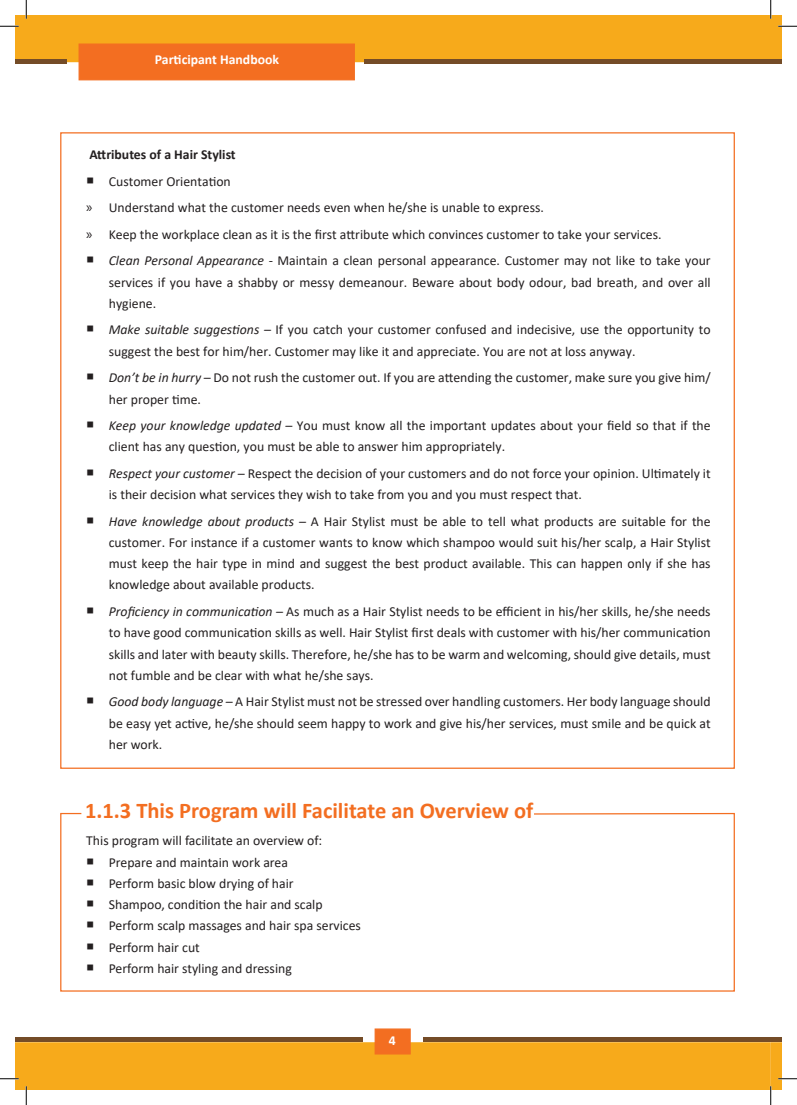
<style>
.page{position:relative;width:797px;height:1105px;background:#fff}
.page>*{position:absolute;margin:0;border:0;box-sizing:border-box;transform-origin:0 0}
.t1{font:700 22.5px "Calibri";color:#f36e21}
.t2{font:13.75px/21.2px "Calibri";color:#231f20;text-align:justify}
.t3{font:700 13.75px "Calibri";color:#231f20}
.t4{font:700 13.75px "Calibri";color:#fff}
.s1{font-family:"Myriad Pro";font-size:15px}
.s2{font-style:italic}
</style>
<div class="page">
<div style="left:16px;top:1042px;width:754px;height:47px;background:#f7aa1b"></div>
<div style="left:374px;top:1028px;width:37px;height:26px;background:#f36e21;border:1px solid #f36e21"></div>
<div style="left:79px;top:44px;width:276px;height:36px;background:#f36e21"></div>
<hr style="left:16px;top:1037px;width:346px;height:4px;background:#744c27">
<hr style="left:423px;top:1037px;width:347px;height:4px;background:#744c27">
<hr style="left:770px;top:1037px;width:11px;height:4px;background:#744c27">
<hr style="left:365px;top:60px;width:406px;height:4px;background:#744c27">
<div style="left:16px;top:59px;width:51px;height:5px;background:#744c27"></div>
<hr style="left:770px;top:60px;width:11px;height:4px;background:#744c27">
<svg style="left:60px;top:812px;width:675px;height:180px"></svg>
<svg style="left:0;top:1078px;width:19px;height:1px"></svg>
<svg style="left:25px;top:1086px;width:2px;height:19px"></svg>
<svg style="left:0;top:0;width:797px;height:62px"></svg>
<svg style="left:770px;top:1042px;width:27px;height:63px"></svg>
<svg style="left:88px;top:858px;width:5px;height:6px"></svg>
<svg style="left:88px;top:879px;width:5px;height:6px"></svg>
<svg style="left:88px;top:901px;width:5px;height:5px"></svg>
<svg style="left:88px;top:922px;width:5px;height:6px"></svg>
<svg style="left:88px;top:943px;width:5px;height:6px"></svg>
<svg style="left:88px;top:964px;width:5px;height:6px"></svg>
<p class="t4" style="left:155px;top:50px;width:126px">Participant Handbook</p>
<p class="t3" style="left:89px;top:145px;width:148px">Attributes of a Hair Stylist</p>
<p class="t2" style="left:109px;top:171px;width:123px">Customer Orientation</p>
<p class="t2" style="left:86px;top:198px;width:459px"><span class="s1">»</span> Understand what the customer needs even when he/she is unable to express.</p>
<p class="t2" style="left:86px;top:224px;width:577px"><span class="s1">»</span> Keep the workplace clean as it is the first attribute which convinces customer to take your services.</p>
<p class="t2" style="left:109px;top:251px;width:603px"><span class="s2">Clean Personal Appearance -</span> Maintain a clean personal appearance. Customer may not like to take your services if you have a shabby or messy demeanour. Beware about body odour, bad breath, and over all hygiene.</p>
<p class="t2" style="left:109px;top:320px;width:603px"><span class="s2">Make suitable suggestions –</span> If you catch your customer confused and indecisive, use the opportunity to suggest the best for him/her. Customer may like it and appreciate. You are not at loss anyway.</p>
<p class="t2" style="left:109px;top:368px;width:603px"><span class="s2">Don’t be in hurry –</span> Do not rush the customer out. If you are attending the customer, make sure you give him/ her proper time.</p>
<p class="t2" style="left:109px;top:415px;width:603px"><span class="s2">Keep your knowledge updated –</span> You must know all the important updates about your field so that if the client has any question, you must be able to answer him appropriately.</p>
<p class="t2" style="left:109px;top:463px;width:603px"><span class="s2">Respect your customer –</span> Respect the decision of your customers and do not force your opinion. Ultimately it is their decision what services they wish to take from you and you must respect that.</p>
<p class="t2" style="left:109px;top:511px;width:603px"><span class="s2">Have knowledge about products –</span> A Hair Stylist must be able to tell what products are suitable for the customer. For instance if a customer wants to know which shampoo would suit his/her scalp, a Hair Stylist must keep the hair type in mind and suggest the best product available. This can happen only if she has knowledge about available products.</p>
<p class="t2" style="left:109px;top:601px;width:603px"><span class="s2">Proficiency in communication –</span> As much as a Hair Stylist needs to be efficient in his/her skills, he/she needs to have good communication skills as well. Hair Stylist first deals with customer with his/her communication skills and later with beauty skills. Therefore, he/she has to be warm and welcoming, should give details, must not fumble and be clear with what he/she says.</p>
<p class="t2" style="left:109px;top:692px;width:603px"><span class="s2">Good body language –</span> A Hair Stylist must not be stressed over handling customers. Her body language should be easy yet active, he/she should seem happy to work and give his/her services, must smile and be quick at her work.</p>
<p class="t1" style="left:85px;top:794px;width:450px">1.1.3 This Program will Facilitate an Overview of</p>
<p class="t2" style="left:86px;top:831px;width:237px">This program will facilitate an overview of:</p>
<p class="t2" style="left:109px;top:852px;width:181px">Prepare and maintain work area</p>
<p class="t2" style="left:109px;top:873px;width:186px">Perform basic blow drying of hair</p>
<p class="t2" style="left:109px;top:894px;width:215px">Shampoo, condition the hair and scalp</p>
<p class="t2" style="left:109px;top:916px;width:254px">Perform scalp massages and hair spa services</p>
<p class="t2" style="left:109px;top:937px;width:93px">Perform hair cut</p>
<p class="t2" style="left:109px;top:958px;width:184px">Perform hair styling and dressing</p>
<p class="t4" style="left:389px;top:1030px;width:8px">4</p>
</div>
